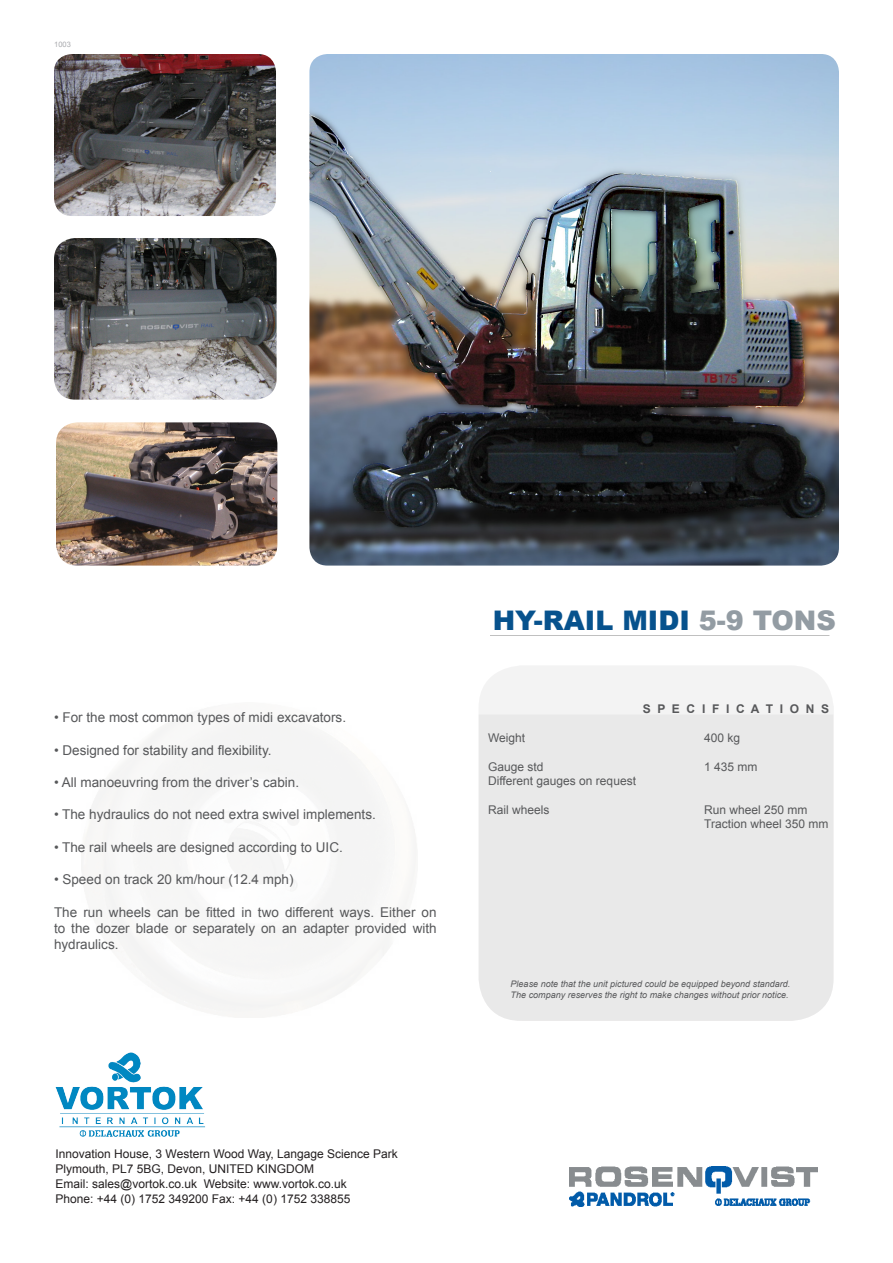
<style>
.page{position:relative;width:893px;height:1263px;background:#fff}
.page>*{position:absolute;margin:0;border:0;box-sizing:border-box;transform-origin:0 0}
.t1{font:900 27px "Arial";color:#07528d}
.t2{font:13.5px/16.2px "Arial";color:#57585a;text-align:justify}
.t3{font:12px "Arial";color:#231f20}
.t4{font:12px "Arial";color:#57585a}
.t5{font:700 12px "Arial";color:#57585a}
.t6{font:italic 9px/10.8px "Arial";color:#57585a}
.t7{font:7.5px "Arial";color:#a8a9ad}
.s1{color:#939ca3}
</style>
<div class="page">
<hr style="left:490px;top:635px;width:339px;height:1px;background:#c0c0c0">
<img style="left:56px;top:422px;width:221px;height:144px">
<div style="left:479px;top:665px;width:355px;height:356px;background:#e9e9e9;border-radius:43px"></div>
<div style="left:437px;top:665px;width:397px;height:49px;background:#f3f3f3;border:2px solid #fff"></div>
<img style="left:54px;top:238px;width:223px;height:162px">
<img style="left:54px;top:54px;width:222px;height:162px">
<img style="left:309px;top:54px;width:530px;height:512px">
<img style="left:569px;top:1166px;width:248px;height:40px">
<img style="left:55px;top:1052px;width:151px;height:85px">
<p class="t7" style="left:54px;top:39px;width:18px">1003</p>
<p class="t2" style="left:54px;top:709px;width:294px">• For the most common types of midi excavators.</p>
<p class="t2" style="left:54px;top:742px;width:219px">• Designed for stability and flexibility.</p>
<p class="t2" style="left:54px;top:774px;width:247px">• All manoeuvring from the driver’s cabin.</p>
<p class="t2" style="left:54px;top:807px;width:323px">• The hydraulics do not need extra swivel implements.</p>
<p class="t2" style="left:54px;top:839px;width:290px">• The rail wheels are designed according to UIC.</p>
<p class="t2" style="left:54px;top:871px;width:241px">• Speed on track 20 km/hour (12.4 mph)</p>
<p class="t2" style="left:54px;top:904px;width:384px">The run wheels can be fitted in two different ways. Either on to the dozer blade or separately on an adapter provided with hydraulics.</p>
<p class="t1" style="left:493px;top:601px;width:345px">HY-RAIL MIDI <span class="s1">5-9 TONS</span></p>
<p class="t5" style="left:643px;top:701px;width:188px">S P E C I F I C A T I O N S</p>
<p class="t4" style="left:488px;top:730px;width:39px">Weight</p>
<p class="t4" style="left:704px;top:730px;width:38px">400 kg</p>
<p class="t4" style="left:488px;top:759px;width:57px">Gauge std</p>
<p class="t4" style="left:704px;top:759px;width:55px">1 435 mm</p>
<p class="t4" style="left:488px;top:773px;width:149px">Different gauges on request</p>
<p class="t4" style="left:488px;top:802px;width:63px">Rail wheels</p>
<p class="t4" style="left:704px;top:802px;width:105px">Run wheel 250 mm</p>
<p class="t4" style="left:704px;top:816px;width:126px">Traction wheel 350 mm</p>
<p class="t6" style="left:511px;top:978px;width:281px">Please note that the unit pictured could be equipped beyond standard.<br>The company reserves the right to make changes without prior notice.</p>
<p class="t3" style="left:56px;top:1146px;width:344px">Innovation House, 3 Western Wood Way, Langage Science Park</p>
<p class="t3" style="left:56px;top:1161px;width:260px">Plymouth, PL7 5BG, Devon, UNITED KINGDOM</p>
<p class="t3" style="left:56px;top:1176px;width:293px">Email: sales@vortok.co.uk Website: www.vortok.co.uk</p>
<p class="t3" style="left:56px;top:1191px;width:296px">Phone: +44 (0) 1752 349200 Fax: +44 (0) 1752 338855</p>
</div>
